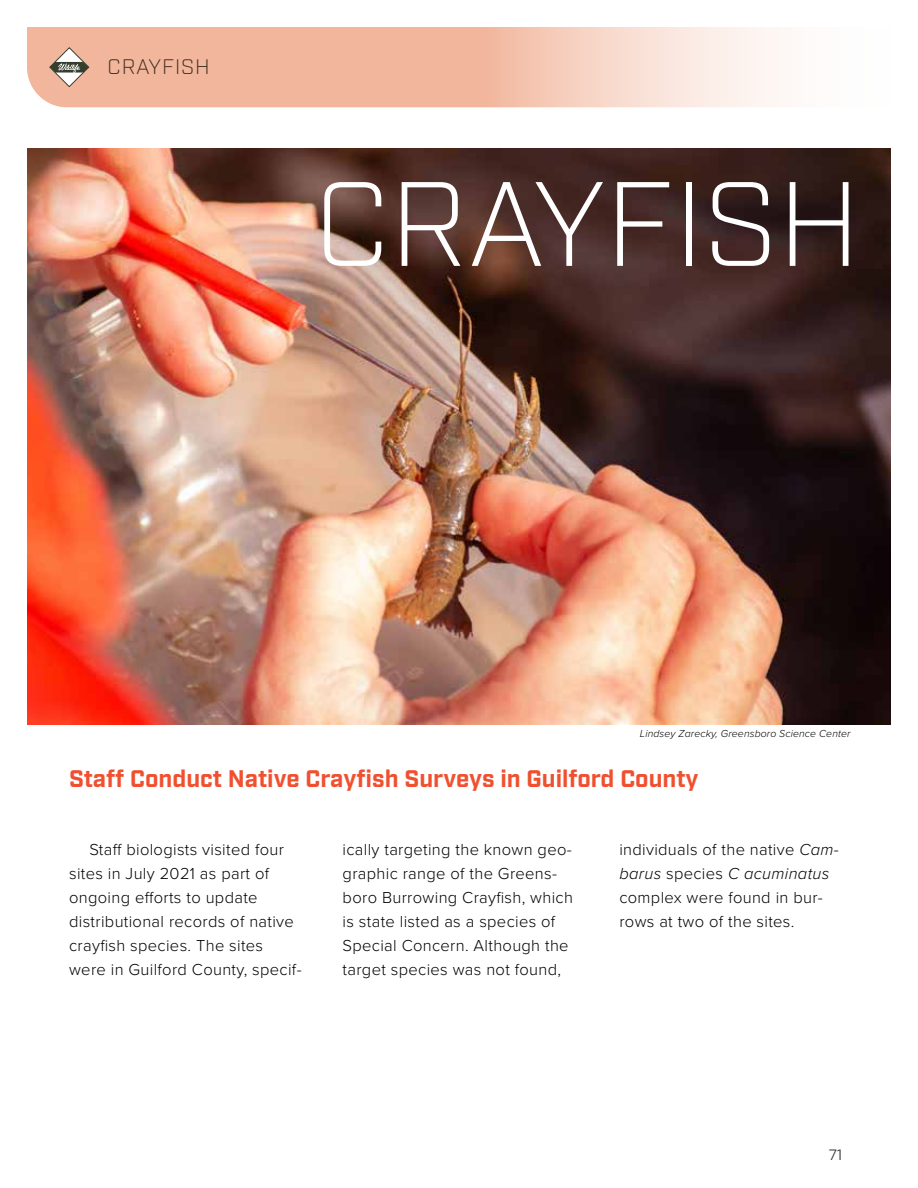
<style>
.page{position:relative;width:918px;height:1188px;background:#fff}
.page>*{position:absolute;margin:0;border:0;box-sizing:border-box;transform-origin:0 0}
.t1{font:300 119.7px "Industry";color:#fff}
.t2{font:700 24px "Industry";color:#f0502f}
.t3{font:300 21px "Industry";letter-spacing:.04em;color:#402d1f}
.t4{font:300 16.5px/24px "Proxima Nova";letter-spacing:.02em;color:#000}
.t5{font:15px "Industry";color:#353e33}
.t6{font:italic 300 10.5px "Proxima Nova";letter-spacing:.01em;color:#000}
.s1{font-style:italic}
</style>
<div class="page">
<svg style="left:27px;top:27px;width:752px;height:80px;background:#f4c5b1"></svg>
<svg style="left:50px;top:47px;width:39px;height:40px"></svg>
<img style="left:27px;top:148px;width:864px;height:576px">
<p class="t3" style="left:108px;top:54px;width:104px">CRAYFISH</p>
<h1 class="t1" style="left:314px;top:153px;width:548px">CRAYFISH</h1>
<p class="t6" style="left:640px;top:726px;width:212px">Lindsey Zarecky, Greensboro Science Center</p>
<h2 class="t2" style="left:69px;top:764px;width:631px">Staff Conduct Native Crayfish Surveys in Guilford County</h2>
<p class="t4" style="left:69px;top:836px;width:234px;text-indent:20px">Staff biologists visited four sites in July 2021 as part of ongoing efforts to update distributional records of native crayfish species. The sites were in Guilford County, specif-</p>
<p class="t4" style="left:343px;top:836px;width:232px">ically targeting the known geo&shy;graphic range of the Greens&shy;boro Burrowing Crayfish, which is state listed as a species of<br>Special Concern. Although the target species was not found,</p>
<p class="t4" style="left:619px;top:836px;width:221px">individuals of the native <span class="s1">Cam&shy;barus</span> species <span class="s1">C acuminatus </span>complex were found in bur&shy;rows at two of the sites.</p>
<p class="t5" style="left:829px;top:1146px;width:15px">71</p>
</div>
